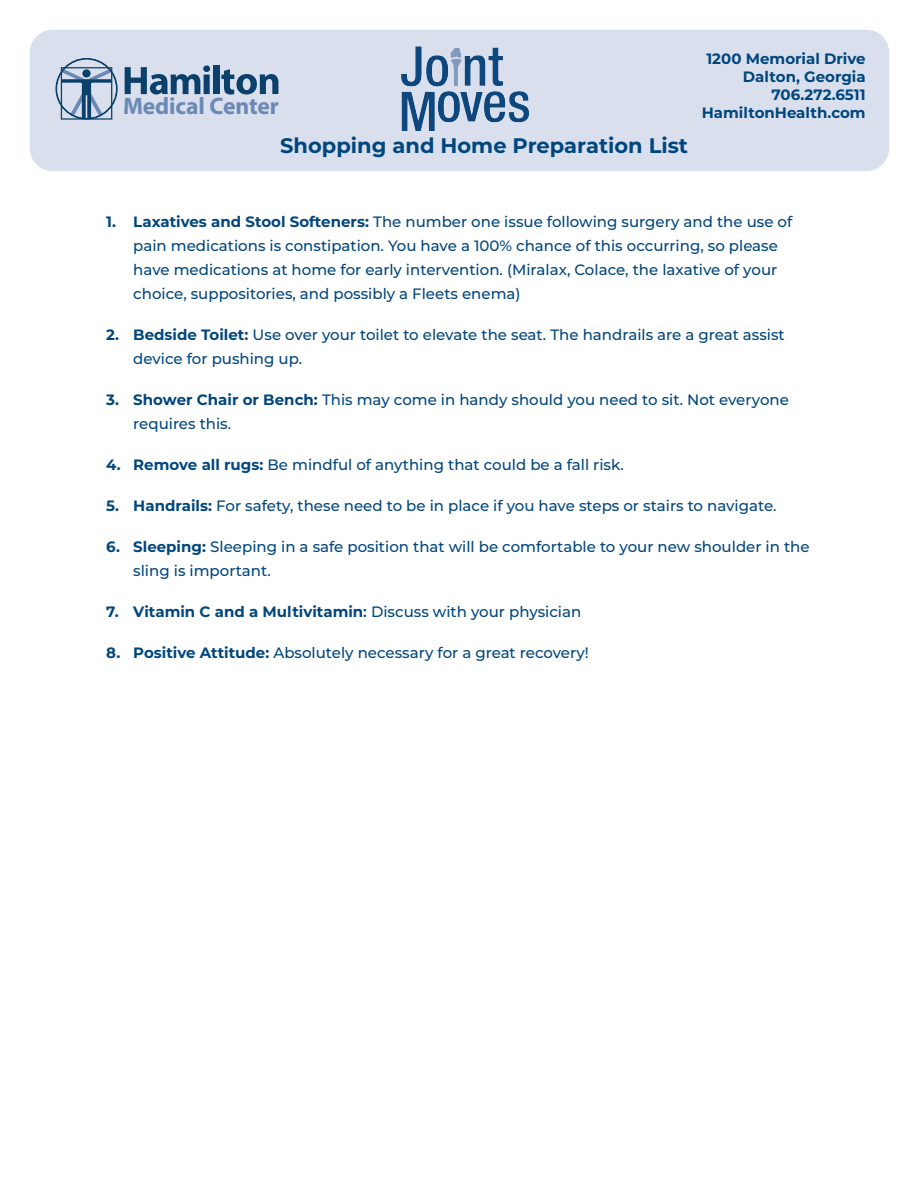
<style>
.page{position:relative;width:918px;height:1188px;background:#fff}
.page>*{position:absolute;margin:0;border:0;box-sizing:border-box;transform-origin:0 0}
.t1{font:700 23.85px "Myriad Pro";letter-spacing:-.005em;color:#6b89b4}
.t2{font:700 21px "Montserrat";color:#00467e}
.t3{font:500 15px/24px "Montserrat";color:#00467e}
.t4{font:700 15px/18px "Montserrat";color:#00467e;text-align:right}
.s1{font-weight:700}
.s2{font-weight:600}
.s3{font-weight:500}
</style>
<div class="page">
<div style="left:30px;top:30px;width:859px;height:141px;background:#d9dfec;border-radius:23px"></div>
<svg style="left:125px;top:65px;width:85px;height:30px"></svg>
<div style="left:213px;top:66px;width:6px;height:28px;background:#0a406a"></div>
<svg style="left:221px;top:69px;width:57px;height:26px"></svg>
<svg style="left:56px;top:58px;width:62px;height:61px"></svg>
<img style="left:401px;top:46px;width:128px;height:85px">
<h1 class="t1" style="left:123px;top:91px;width:157px">Medical Center</h1>
<h2 class="t2" style="left:280px;top:130px;width:409px">Shopping and Home Preparation List</h2>
<p class="t4" style="left:702px;top:48px;width:165px">1200 Memorial Drive<br>Dalton, Georgia<br>706.272.6511<br>HamiltonHealth.com</p>
<p class="t3" style="left:133px;top:209px;width:661px;text-indent:-27px"><span class="s1">1. Laxatives and Stool Softeners:</span> The number one issue following surgery and the use of pain medications is constipation. You have a 100% chance of this occurring, so please have medications at home for early intervention. (Miralax, Colace, the laxative of your choice, suppositories, and possibly a Fleets enema)</p>
<p class="t3" style="left:133px;top:322px;width:653px;text-indent:-27px"><span class="s1">2. Bedside Toilet:</span> Use over your toilet to elevate the seat. The handrails are a great assist device for pushing up.</p>
<p class="t3" style="left:133px;top:387px;width:657px;text-indent:-27px"><span class="s1">3. Shower Chair or Bench:</span> This may come in handy should you need to sit. Not everyone requires this.</p>
<p class="t3" style="left:106px;top:452px;width:519px"><span class="s1">4. Remove all rugs:</span> Be mindful of anything that could be a fall risk.</p>
<p class="t3" style="left:106px;top:493px;width:672px"><span class="s1">5. Handrails:</span> For safety, these need to be in place if you have steps or stairs to navigate.</p>
<p class="t3" style="left:133px;top:534px;width:678px;text-indent:-27px"><span class="s1">6. Sleeping:</span> Sleeping in a safe position that will be comfortable to your new shoulder in the sling is important.</p>
<p class="t4" style="left:106px;top:602px;width:477px">7. Vitamin C and a Multivitamin<span class="s2">:</span> <span class="s3">Discuss with your physician</span></p>
<p class="t3" style="left:106px;top:640px;width:484px"><span class="s1">8. Positive Attitude:</span> Absolutely necessary for a great recovery!</p>
</div>
